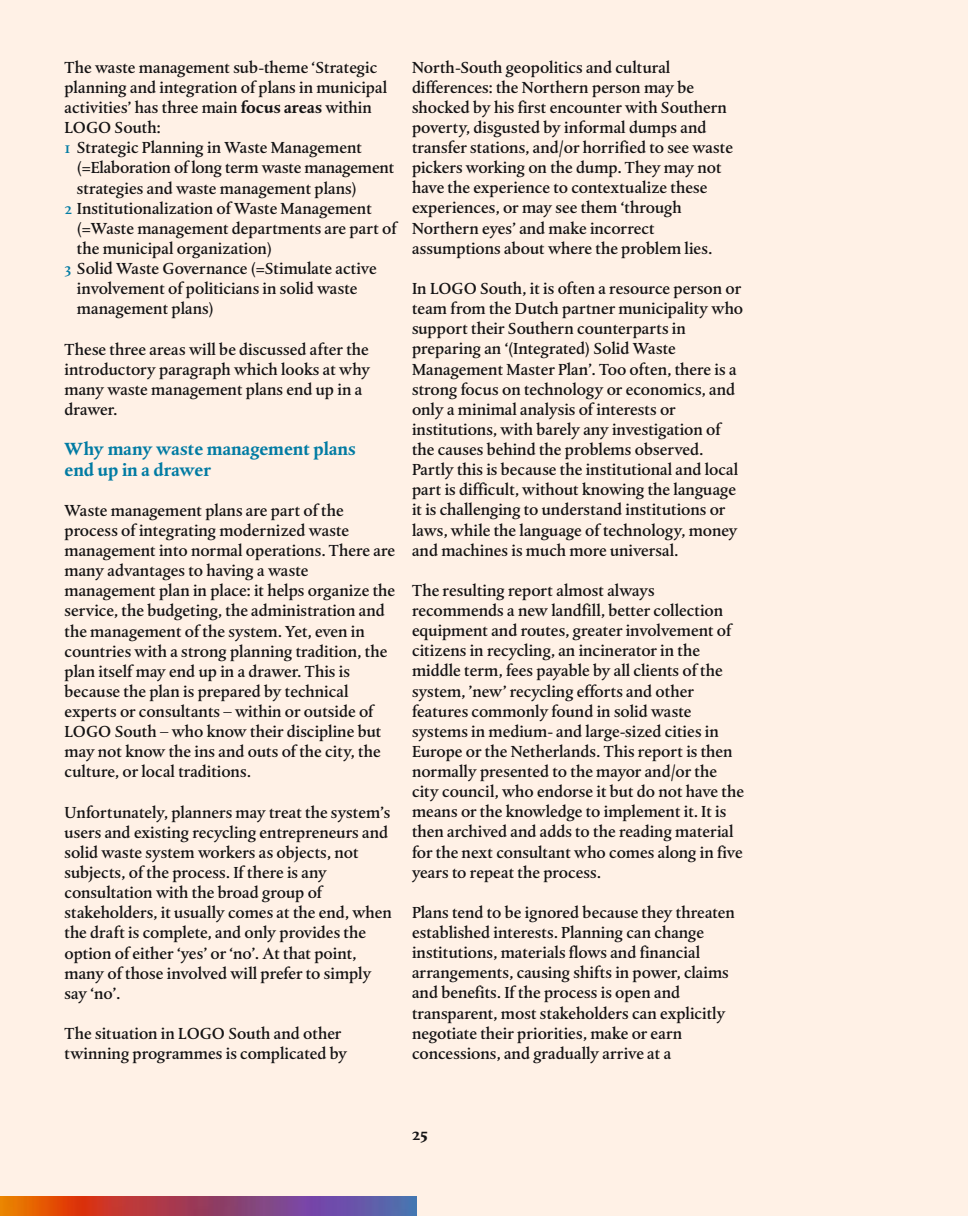
<style>
.page{position:relative;width:968px;height:1216px;background:#fff}
.page>*{position:absolute;margin:0;border:0;box-sizing:border-box;transform-origin:0 0}
.t1{font:700 18.03px/20.1px "DTL Albertina ST";color:#007ba3}
.t2{font:700 17.5px "DTL Albertina ST";color:#141314}
.t3{font:16.62px/20.1px "DTL Albertina ST Medium";color:#141314}
.s1{font-family:"DTL Albertina ST";font-weight:700}
.s2{color:#007ba3}
</style>
<div class="page">
<div style="left:0;top:0;width:967px;height:1215px;background:#fff1e6"></div>
<img style="left:0;top:1196px;width:417px;height:19px">
<p class="t3" style="left:64px;top:58px;width:324px">The waste management sub-theme ‘Strategic planning and integration of plans in municipal activities’ has three main <span class="s1">focus areas</span> within LOGO South:<br><span class="s2">1</span> Strategic Planning in Waste Management</p>
<p class="t3" style="left:77px;top:159px;width:319px">(=Elaboration of long term waste management</p>
<p class="t3" style="left:77px;top:179px;width:281px">strategies and waste management plans)</p>
<p class="t3" style="left:64px;top:199px;width:309px"><span class="s2">2</span> Institutionalization of Waste Management</p>
<p class="t3" style="left:77px;top:219px;width:321px">(=Waste management departments are part of</p>
<p class="t3" style="left:77px;top:240px;width:196px">the municipal organization)</p>
<p class="t3" style="left:64px;top:260px;width:314px"><span class="s2">3</span> Solid Waste Governance (=Stimulate active</p>
<p class="t3" style="left:77px;top:280px;width:282px">involvement of politicians in solid waste</p>
<p class="t3" style="left:77px;top:300px;width:138px">management plans)</p>
<p class="t3" style="left:64px;top:340px;width:307px">These three areas will be discussed after the introductory paragraph which looks at why many waste management plans end up in a drawer.</p>
<p class="t1" style="left:64px;top:440px;width:292px">Why many waste management plans end up in a drawer</p>
<p class="t3" style="left:64px;top:501px;width:332px">Waste management plans are part of the process of integrating modernized waste management into normal operations. There are many advantages to having a waste management plan in place: it helps organize the service, the budgeting, the administration and the management of the system. Yet, even in countries with a strong planning tradition, the plan itself may end up in a drawer. This is because the plan is prepared by technical experts or consultants – within or outside of LOGO South – who know their discipline but may not know the ins and outs of the city, the culture, or local traditions.</p>
<p class="t3" style="left:64px;top:803px;width:329px">Unfortunately, planners may treat the system’s users and existing recycling entrepreneurs and solid waste system workers as objects, not subjects, of the process. If there is any consultation with the broad group of stakeholders, it usually comes at the end, when the draft is complete, and only provides the option of either ‘yes’ or ‘no’. At that point, many of those involved will prefer to simply say ‘no’.</p>
<p class="t3" style="left:64px;top:1024px;width:284px">The situation in LOGO South and other twinning programmes is complicated by</p>
<p class="t3" style="left:412px;top:58px;width:322px">North-South geopolitics and cultural differences: the Northern person may be shocked by his first encounter with Southern poverty, disgusted by informal dumps and transfer stations, and/or horrified to see waste pickers working on the dump. They may not have the experience to contextualize these experiences, or may see them ‘through Northern eyes’ and make incorrect assumptions about where the problem lies.</p>
<p class="t3" style="left:412px;top:280px;width:333px">In LOGO South, it is often a resource person or team from the Dutch partner municipality who support their Southern counterparts in preparing an ‘(Integrated) Solid Waste Management Master Plan’. Too often, there is a strong focus on technology or economics, and only a minimal analysis of interests or institutions, with barely any investigation of the causes behind the problems observed.<br>Partly this is because the institutional and local part is difficult, without knowing the language it is challenging to understand institutions or laws, while the language of technology, money and machines is much more universal.</p>
<p class="t3" style="left:412px;top:581px;width:333px">The resulting report almost always recommends a new landfill, better collection equipment and routes, greater involvement of citizens in recycling, an incinerator in the middle term, fees payable by all clients of the system, ’new’ recycling efforts and other features commonly found in solid waste systems in medium- and large-sized cities in Europe or the Netherlands. This report is then normally presented to the mayor and/or the city council, who endorse it but do not have the means or the knowledge to implement it. It is then archived and adds to the reading material for the next consultant who comes along in five years to repeat the process.</p>
<p class="t3" style="left:412px;top:903px;width:324px">Plans tend to be ignored because they threaten established interests. Planning can change institutions, materials flows and financial arrangements, causing shifts in power, claims and benefits. If the process is open and transparent, most stakeholders can explicitly negotiate their priorities, make or earn concessions, and gradually arrive at a</p>
<p class="t2" style="left:412px;top:1126px;width:18px">25</p>
</div>
